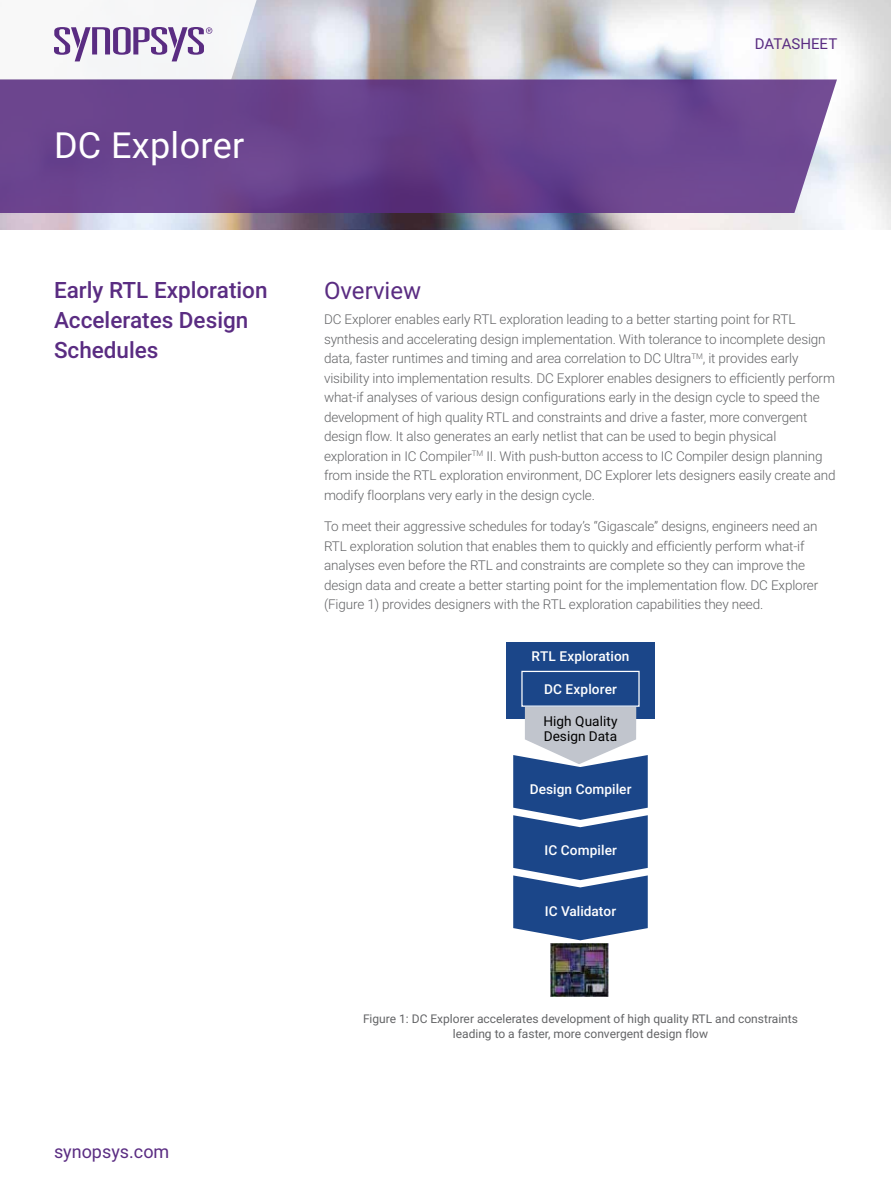
<style>
.page{position:relative;width:891px;height:1188px;background:#fff}
.page>*{position:absolute;margin:0;border:0;box-sizing:border-box;transform-origin:0 0}
.t1{font:36px "Roboto";letter-spacing:.01em;color:#fff}
.HEADING_0__OVERVIEW{font:24px "Roboto";color:#5a2c82}
.BENEFIT_STATEMENT{font:500 22.5px/30px "Roboto";color:#5a2c82}
.t2{font:18px "Roboto";color:#5a2c82}
.t3{font:15px "Roboto";color:#5a2c82}
.t4{font:500 13.65px "Roboto";letter-spacing:.005em;color:#fff}
.t5{font:13.65px/14.9px "Roboto";letter-spacing:.005em;color:#000}
.BODY_COPY{font:300 13.5px/19.5px "Roboto";letter-spacing:-.01em;color:#636466}
.FIGURE_CAPTION{font:12px/15px "Roboto";color:#636466;text-align:center}
</style>
<div class="page">
<img style="left:0;top:0;width:891px;height:230px">
<svg style="left:0;top:0;width:270px;height:80px"></svg>
<svg style="left:0;top:80px;width:837px;height:133px;background:#6a448e"></svg>
<div style="left:506px;top:642px;width:149px;height:77px;background:#1b4689"></div>
<div style="left:521px;top:671px;width:119px;height:36px;border:1px solid #fff"></div>
<svg style="left:513px;top:707px;width:135px;height:233px;background:#5876a6"></svg>
<img style="left:551px;top:944px;width:58px;height:52px">
<p class="t1" style="left:54px;top:120px;width:192px">DC Explorer</p>
<p class="BENEFIT_STATEMENT" style="left:54px;top:274px;width:215px">Early RTL Exploration<br>Accelerates Design<br>Schedules</p>
<h3 class="t2" style="left:54px;top:1139px;width:117px">synopsys.com</h3>
<p class="t3" style="left:755px;top:33px;width:84px">DATASHEET</p>
<p class="HEADING_0__OVERVIEW" style="left:324px;top:273px;width:99px">Overview</p>
<p class="BODY_COPY" style="left:324px;top:309px;width:513px">DC Explorer enables early RTL exploration leading to a better starting point for RTL synthesis and accelerating design implementation. With tolerance to incomplete design data, faster runtimes and timing and area correlation to DC Ultra<sup>TM</sup>, it provides early visibility into implementation results. DC Explorer enables designers to efficiently perform what-if analyses of various design configurations early in the design cycle to speed the development of high quality RTL and constraints and drive a faster, more convergent design flow. It also generates an early netlist that can be used to begin physical exploration in IC Compiler<sup>TM</sup> II. With push-button access to IC Compiler design planning from inside the RTL exploration environment, DC Explorer lets designers easily create and modify floorplans very early in the design cycle.</p>
<p class="BODY_COPY" style="left:324px;top:516px;width:496px">To meet their aggressive schedules for today’s “Gigascale” designs, engineers need an RTL exploration solution that enables them to quickly and efficiently perform what-if analyses even before the RTL and constraints are complete so they can improve the design data and create a better starting point for the implementation flow. DC Explorer (Figure 1) provides designers with the RTL exploration capabilities they need.</p>
<p class="t4" style="left:532px;top:647px;width:99px">RTL Exploration</p>
<p class="t4" style="left:544px;top:679px;width:74px">DC Explorer</p>
<p class="t5" style="left:544px;top:713px;width:76px">High Quality<br>Design Data</p>
<p class="t4" style="left:530px;top:780px;width:103px">Design Compiler</p>
<p class="t4" style="left:544px;top:840px;width:74px">IC Compiler</p>
<p class="t4" style="left:545px;top:902px;width:73px">IC Validator</p>
<p class="FIGURE_CAPTION" style="left:363px;top:1011px;width:436px">Figure 1: DC Explorer accelerates development of high quality RTL and constraints leading to a faster, more convergent design flow</p>
</div>
